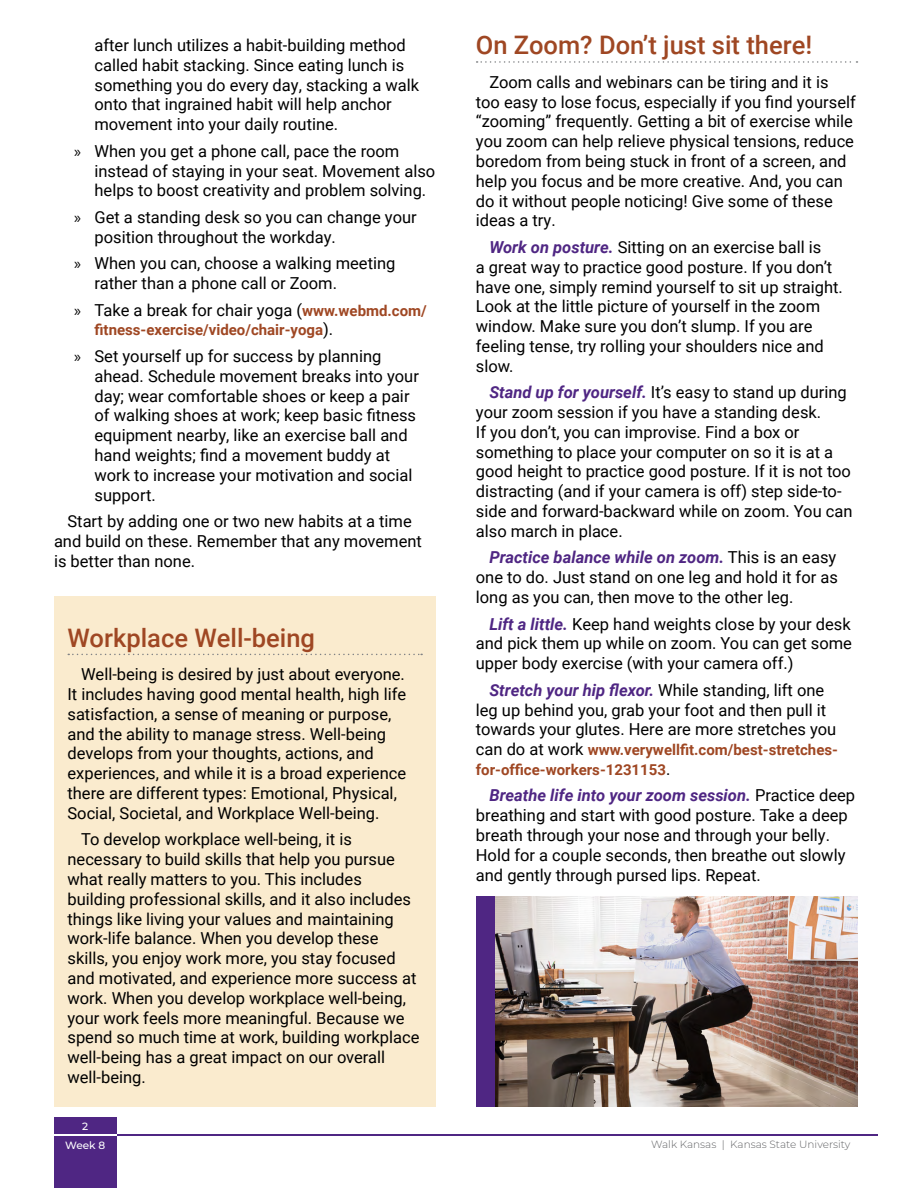
<style>
.page{position:relative;width:918px;height:1188px;background:#fff}
.page>*{position:absolute;margin:0;border:0;box-sizing:border-box;transform-origin:0 0}
.Headings{font:500 25.5px "Roboto";color:#9f4723}
.Body{font:16.5px/19.8px "Roboto";color:#000}
.Body-2{font:700 15px/19.8px "Roboto";color:#9f4723}
.t1{font:300 10.5px "Montserrat";color:#636466}
.t2{font:500 10.5px/19.4px "Montserrat";color:#fff;text-align:center}
.s1{font-family:"Myriad Pro"}
.s2{font-weight:700;font-size:15px;color:#9f4723}
.s3{font-weight:400;font-size:16.5px;color:#000}
.s4{font-weight:700;font-style:italic;color:#4f2683}
</style>
<div class="page">
<div style="left:54px;top:1117px;width:62px;height:71px;background:#4f2683"></div>
<hr style="left:116px;top:1134px;width:762px;height:1px;background:#4f2683">
<hr style="left:54px;top:1134px;width:62px;height:1px;background:#fff">
<img style="left:495px;top:896px;width:362px;height:211px">
<svg style="left:477px;top:61px;width:380px;height:2px"></svg>
<div style="left:476px;top:896px;width:19px;height:211px;background:#4f2683"></div>
<div style="left:54px;top:596px;width:381px;height:511px;background:#faebce"></div>
<svg style="left:68px;top:654px;width:354px;height:1px"></svg>
<p class="Body" style="left:94px;top:35px;width:326px">after lunch utilizes a habit-building method called habit stacking. Since eating lunch is something you do every day, stacking a walk onto that ingrained habit will help anchor movement into your daily routine.</p>
<p class="Body" style="left:94px;top:140px;width:342px;text-indent:-20px"><span class="s1">»</span> When you get a phone call, pace the room instead of staying in your seat. Movement also helps to boost creativity and problem solving.</p>
<p class="Body" style="left:94px;top:207px;width:324px;text-indent:-20px"><span class="s1">»</span> Get a standing desk so you can change your position throughout the workday.</p>
<p class="Body" style="left:94px;top:253px;width:302px;text-indent:-20px"><span class="s1">»</span> When you can, choose a walking meeting rather than a phone call or Zoom.</p>
<p class="Body" style="left:74px;top:299px;width:354px"><span class="s1">»</span> Take a break for chair yoga (<span class="s2">www.webmd.com/</span></p>
<p class="Body-2" style="left:94px;top:320px;width:240px">fitness-exercise/video/chair-yoga<span class="s3">).</span></p>
<p class="Body" style="left:94px;top:346px;width:326px;text-indent:-20px"><span class="s1">»</span> Set yourself up for success by planning ahead. Schedule movement breaks into your day; wear comfortable shoes or keep a pair of walking shoes at work; keep basic fitness equipment nearby, like an exercise ball and hand weights; find a movement buddy at work to increase your motivation and social support.</p>
<p class="Body" style="left:54px;top:511px;width:370px;text-indent:14px">Start by adding one or two new habits at a time and build on these. Remember that any movement is better than none.</p>
<h1 class="Headings" style="left:68px;top:620px;width:249px">Workplace Well-being</h1>
<p class="Body" style="left:68px;top:664px;width:340px;text-indent:14px">Well-being is desired by just about everyone.<br>It includes having good mental health, high life satisfaction, a sense of meaning or purpose, and the ability to manage stress. Well-being develops from your thoughts, actions, and experiences, and while it is a broad experience there are different types: Emotional, Physical, Social, Societal, and Workplace Well-being.</p>
<p class="Body" style="left:68px;top:829px;width:354px;text-indent:14px">To develop workplace well-being, it is necessary to build skills that help you pursue what really matters to you. This includes building professional skills, and it also includes things like living your values and maintaining work-life balance. When you develop these skills, you enjoy work more, you stay focused and motivated, and experience more success at work. When you develop workplace well-being, your work feels more meaningful. Because we spend so much time at work, building workplace well-being has a great impact on our overall well-being.</p>
<p class="t2" style="left:65px;top:1116px;width:42px">2<br>Week 8</p>
<h1 class="Headings" style="left:476px;top:28px;width:338px">On Zoom? Don’t just sit there!</h1>
<p class="Body" style="left:476px;top:71px;width:381px;text-indent:14px">Zoom calls and webinars can be tiring and it is too easy to lose focus, especially if you find yourself “zooming” frequently. Getting a bit of exercise while you zoom can help relieve physical tensions, reduce boredom from being stuck in front of a screen, and help you focus and be more creative. And, you can do it without people noticing! Give some of these ideas a try.</p>
<p class="Body" style="left:476px;top:237px;width:369px;text-indent:14px"><span class="s4">Work on posture.</span> Sitting on an exercise ball is<br>a great way to practice good posture. If you don’t have one, simply remind yourself to sit up straight.<br>Look at the little picture of yourself in the zoom window. Make sure you don’t slump. If you are feeling tense, try rolling your shoulders nice and slow.</p>
<p class="Body" style="left:476px;top:382px;width:378px;text-indent:14px"><span class="s4">Stand up for yourself.</span> It’s easy to stand up during your zoom session if you have a standing desk.<br>If you don’t, you can improvise. Find a box or something to place your computer on so it is at a good height to practice good posture. If it is not too distracting (and if your camera is off) step side-to&shy;side and forward-backward while on zoom. You can also march in place.</p>
<p class="Body" style="left:476px;top:547px;width:364px;text-align:justify;text-indent:14px"><span class="s4">Practice balance while on zoom.</span> This is an easy one to do. Just stand on one leg and hold it for as long as you can, then move to the other leg.</p>
<p class="Body" style="left:476px;top:613px;width:378px;text-align:justify;text-indent:14px"><span class="s4">Lift a little.</span> Keep hand weights close by your desk and pick them up while on zoom. You can get some upper body exercise (with your camera off.)</p>
<p class="Body" style="left:476px;top:679px;width:362px;text-indent:14px"><span class="s4">Stretch your hip flexor.</span> While standing, lift one leg up behind you, grab your foot and then pull it towards your glutes. Here are more stretches you</p>
<p class="Body-2" style="left:476px;top:739px;width:364px"><span class="s3">can do at work</span> www.verywellfit.com/best-stretches&shy;for-office-workers-1231153<span class="s3">.</span></p>
<p class="Body" style="left:476px;top:785px;width:381px;text-indent:14px"><span class="s4">Breathe life into your zoom session.</span> Practice deep breathing and start with good posture. Take a deep breath through your nose and through your belly.<br>Hold for a couple seconds, then breathe out slowly and gently through pursed lips. Repeat.</p>
<p class="t1" style="left:651px;top:1138px;width:201px">Walk Kansas | Kansas State University</p>
</div>
